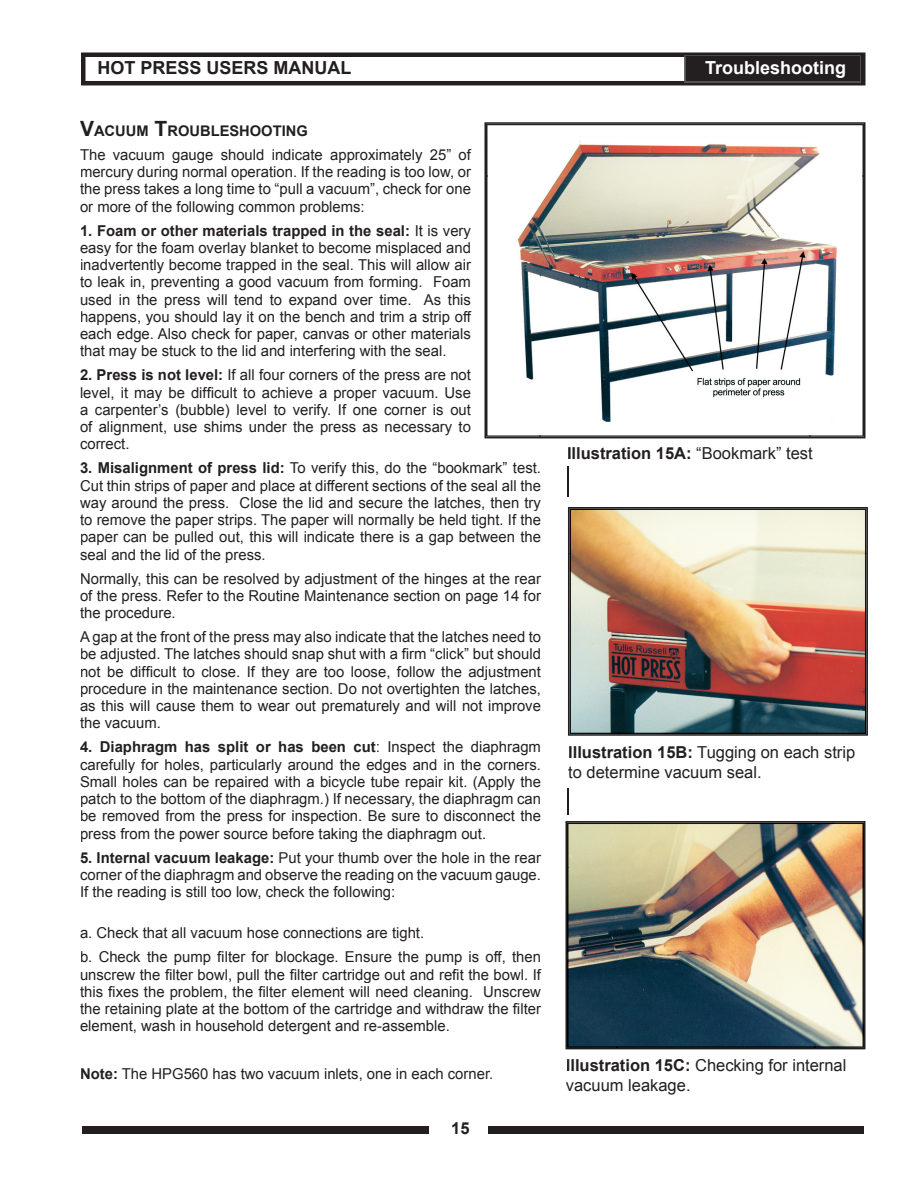
<style>
.page{position:relative;width:918px;height:1188px;background:#fff}
.page>*{position:absolute;margin:0;border:0;box-sizing:border-box;transform-origin:0 0}
.t1{font:700 18px "Arial";color:#231f20}
.t2{font:700 18px "Arial";color:#fff}
.t3{font:16.5px/19.8px "Arial";color:#231f20}
.t4{font:700 16.5px "Arial";color:#231f20}
.t5{font:15px/17.2px "Arial";color:#231f20;text-align:justify}
.t6{font:700 14.7px "Arial";color:#231f20}
.s1{font-size:21px}
.s2{font-weight:700}
.s3{font-weight:400}
</style>
<div class="page">
<div style="left:82px;top:1126px;width:347px;height:8px;background:#231f20"></div>
<div style="left:489px;top:1126px;width:375px;height:8px;background:#231f20"></div>
<img style="left:568px;top:507px;width:300px;height:229px">
<img style="left:569px;top:509px;width:297px;height:45px">
<img style="left:569px;top:553px;width:50px;height:181px">
<img style="left:817px;top:553px;width:49px;height:181px">
<img style="left:619px;top:689px;width:198px;height:45px">
<img style="left:485px;top:122px;width:380px;height:316px">
<img style="left:486px;top:124px;width:378px;height:52px">
<img style="left:486px;top:176px;width:54px;height:261px">
<img style="left:810px;top:176px;width:54px;height:261px">
<img style="left:540px;top:384px;width:270px;height:53px">
<svg style="left:81px;top:53px;width:784px;height:32px"></svg>
<img style="left:566px;top:821px;width:299px;height:228px">
<img style="left:567px;top:823px;width:297px;height:45px">
<img style="left:567px;top:867px;width:50px;height:181px">
<img style="left:814px;top:867px;width:50px;height:181px">
<img style="left:616px;top:1003px;width:199px;height:45px">
<hr style="left:567px;top:789px;width:2px;height:26px;background:#231f20">
<hr style="left:567px;top:467px;width:2px;height:30px;background:#231f20">
<p class="t1" style="left:98px;top:56px;width:256px">HOT PRESS USERS MANUAL</p>
<p class="t6" style="left:80px;top:120px;width:229px"><span class="s1">V</span>ACUUM <span class="s1">T</span>ROUBLESHOOTING</p>
<p class="t5" style="left:80px;top:146px;width:392px">The vacuum gauge should indicate approximately 25” of mercury during normal operation. If the reading is too low, or the press takes a long time to “pull a vacuum”, check for one or more of the following common problems:</p>
<p class="t5" style="left:80px;top:222px;width:392px"><span class="s2">1. Foam or other materials trapped in the seal:</span> It is very easy for the foam overlay blanket to become misplaced and inadvertently become trapped in the seal. This will allow air to leak in, preventing a good vacuum from forming. Foam used in the press will tend to expand over time. As this happens, you should lay it on the bench and trim a strip off each edge. Also check for paper, canvas or other materials that may be stuck to the lid and interfering with the seal.</p>
<p class="t5" style="left:80px;top:366px;width:392px"><span class="s2">2. Press is not level:</span> If all four corners of the press are not level, it may be difficult to achieve a proper vacuum. Use a carpenter’s (bubble) level to verify. If one corner is out of alignment, use shims under the press as necessary to correct.</p>
<p class="t5" style="left:80px;top:459px;width:463px"><span class="s2">3. Misalignment of press lid:</span> To verify this, do the “bookmark” test.<br>Cut thin strips of paper and place at different sections of the seal all the way around the press. Close the lid and secure the latches, then try to remove the paper strips. The paper will normally be held tight. If the paper can be pulled out, this will indicate there is a gap between the seal and the lid of the press.</p>
<p class="t5" style="left:80px;top:570px;width:463px">Normally, this can be resolved by adjustment of the hinges at the rear of the press. Refer to the Routine Maintenance section on page 14 for the procedure.</p>
<p class="t5" style="left:80px;top:628px;width:463px">A gap at the front of the press may also indicate that the latches need to be adjusted. The latches should snap shut with a firm “click” but should not be difficult to close. If they are too loose, follow the adjustment procedure in the maintenance section. Do not overtighten the latches, as this will cause them to wear out prematurely and will not improve the vacuum.</p>
<p class="t5" style="left:80px;top:738px;width:463px"><span class="s2">4. Diaphragm has split or has been cut</span>: Inspect the diaphragm carefully for holes, particularly around the edges and in the corners.<br>Small holes can be repaired with a bicycle tube repair kit. (Apply the patch to the bottom of the diaphragm.) If necessary, the diaphragm can be removed from the press for inspection. Be sure to disconnect the press from the power source before taking the diaphragm out.</p>
<p class="t5" style="left:80px;top:849px;width:462px"><span class="s2">5. Internal vacuum leakage:</span> Put your thumb over the hole in the rear corner of the diaphragm and observe the reading on the vacuum gauge.<br>If the reading is still too low, check the following:</p>
<p class="t5" style="left:80px;top:921px;width:463px;line-height:24px">a. Check that all vacuum hose connections are tight.<br>b. Check the pump filter for blockage. Ensure the pump is off, then</p>
<p class="t5" style="left:80px;top:966px;width:463px">unscrew the filter bowl, pull the filter cartridge out and refit the bowl. If this fixes the problem, the filter element will need cleaning. Unscrew the retaining plate at the bottom of the cartridge and withdraw the filter element, wash in household detergent and re-assemble.</p>
<p class="t5" style="left:80px;top:1065px;width:415px"><span class="s2">Note:</span> The HPG560 has two vacuum inlets, one in each corner.</p>
<p class="t4" style="left:451px;top:1117px;width:20px">15</p>
<p class="t2" style="left:705px;top:55px;width:143px">Troubleshooting</p>
<p class="t4" style="left:567px;top:442px;width:247px">Illustration 15A: <span class="s3">“Bookmark” test</span></p>
<p class="t3" style="left:568px;top:742px;width:289px"><span class="s2">Illustration 15B:</span> Tugging on each strip to determine vacuum seal.</p>
<p class="t3" style="left:566px;top:1055px;width:282px"><span class="s2">Illustration 15C:</span> Checking for internal vacuum leakage.</p>
</div>
